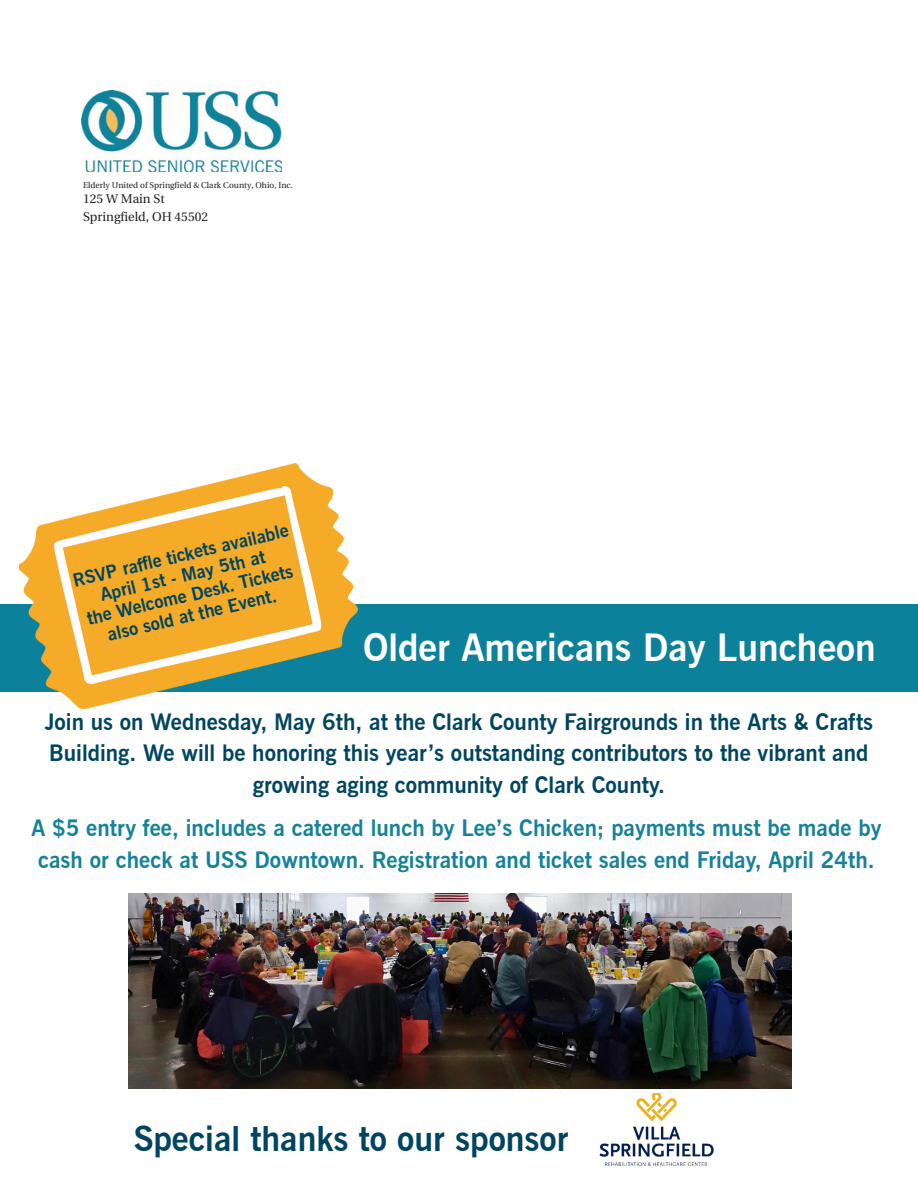
<style>
.page{position:relative;width:918px;height:1188px;background:#fff}
.page>*{position:absolute;margin:0;border:0;box-sizing:border-box;transform-origin:0 0}
.t1{font:700 37.5px "News Gothic BT";color:#fff}
.t2{font:700 34.05px "News Gothic BT";color:#00455f}
.t3{font:700 22.5px/31.5px "News Gothic BT";color:#00455f;text-align:center}
.t4{font:700 22.5px/31.5px "News Gothic BT";color:#15819a;text-align:center}
.t5{font:700 18px/20.2px "News Gothic BT";color:#00455f;text-align:center}
.t6{font:12.6px/17.9px "Utopia";color:#231f20}
.t7{font:8.4px "Utopia";color:#231f20}
</style>
<div class="page">
<div style="left:0;top:604px;width:918px;height:87px;background:#0c819b"></div>
<img style="left:82px;top:91px;width:200px;height:81px">
<img style="left:20px;top:463px;width:337px;height:245px">
<img style="left:129px;top:894px;width:662px;height:195px">
<img style="left:599px;top:1094px;width:115px;height:73px">
<p class="t7" style="left:83px;top:180px;width:211px">Elderly United of Springfield &amp; Clark County, Ohio, Inc.</p>
<p class="t6" style="left:83px;top:190px;width:126px">125 W Main St<br>Springfield, OH 45502</p>
<h3 class="t5" style="left:71px;top:570px;width:222px;rotate:-13deg">RSVP raffle tickets available<br>April 1st - May 5th at<br>the Welcome Desk. Tickets also sold at the Event.</h3>
<h1 class="t1" style="left:363px;top:625px;width:514px">Older Americans Day Luncheon</h1>
<h2 class="t3" style="left:45px;top:706px;width:830px">Join us on Wednesday, May 6th, at the Clark County Fairgrounds in the Arts &amp; Crafts<br>Building. We will be honoring this year’s outstanding contributors to the vibrant and growing aging community of Clark County.</h2>
<h2 class="t4" style="left:31px;top:812px;width:852px">A $5 entry fee, includes a catered lunch by Lee’s Chicken; payments must be made by cash or check at USS Downtown. Registration and ticket sales end Friday, April 24th.</h2>
<h2 class="t2" style="left:133px;top:1118px;width:437px">Special thanks to our sponsor</h2>
</div>
